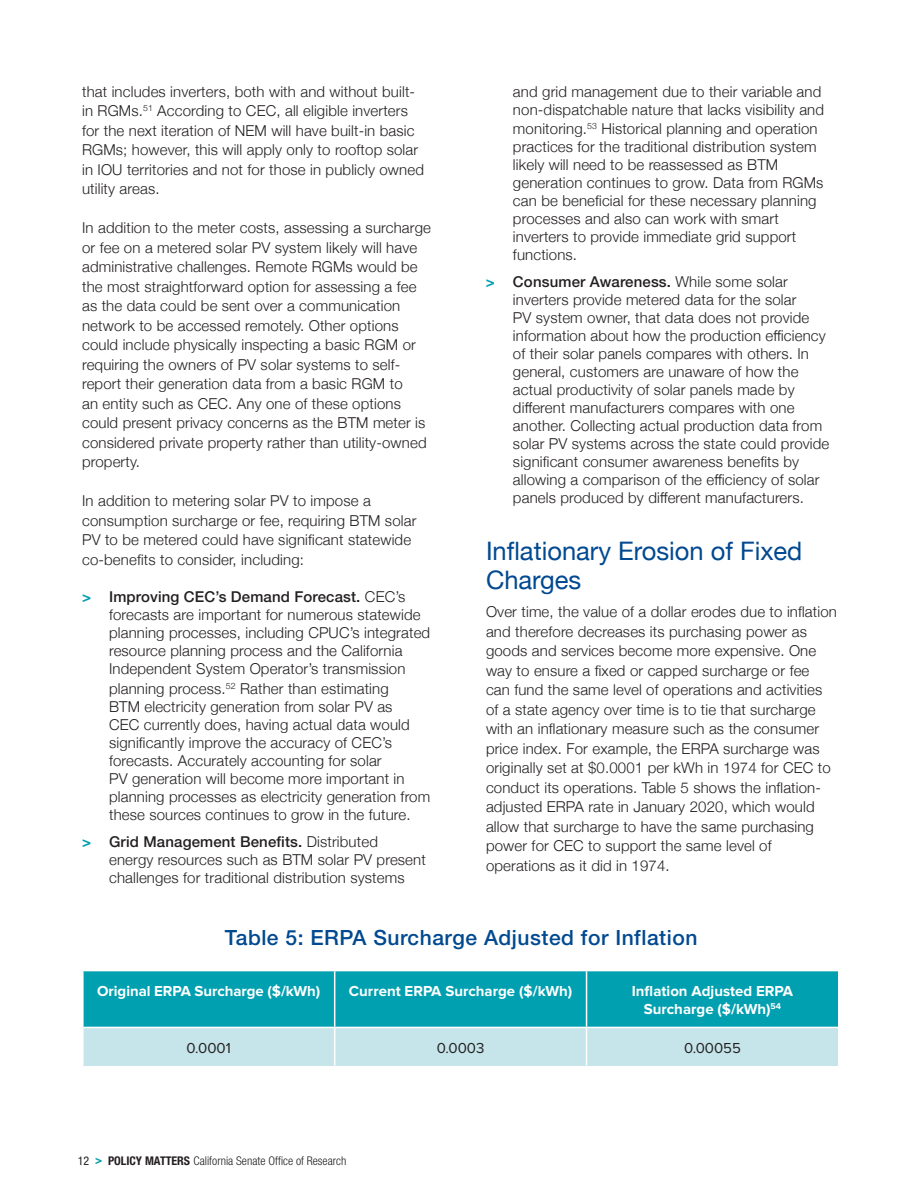
<style>
.page{position:relative;width:918px;height:1188px;background:#fff}
.page>*{position:absolute;margin:0;border:0;box-sizing:border-box;transform-origin:0 0}
.t1{font:25.5px "Helvetica Neue";color:#014990}
.t2{font:500 21px "Helvetica Neue";letter-spacing:.025em;color:#014990}
.t3{font:300 15px/19.5px "Helvetica Neue";letter-spacing:.01em;color:#231f20}
.t4{font:700 15px/18px "Proxima Nova";color:#fff;text-align:center}
.t5{font:500 15px "Helvetica Neue";letter-spacing:.01em;color:#231f20}
.t6{font:15px "Proxima Nova";color:#231f20}
.t7{font:300 condensed 12px "Helvetica Neue";color:#231f20}
.s1{font-weight:700;color:#00a0b0}
.s2{font-weight:300}
.s3{font-weight:500}
.s4{font-weight:400}
.s5{font-weight:700}
</style>
<div class="page">
<div style="left:83px;top:971px;width:252px;height:56px;background:#00a0b0"></div>
<div style="left:335px;top:971px;width:252px;height:56px;background:#00a0b0"></div>
<div style="left:587px;top:971px;width:251px;height:56px;background:#00a0b0"></div>
<div style="left:83px;top:1027px;width:252px;height:39px;background:#c5e5ea"></div>
<div style="left:335px;top:1027px;width:252px;height:39px;background:#c5e5ea"></div>
<div style="left:587px;top:1027px;width:251px;height:39px;background:#c5e5ea"></div>
<hr style="left:82px;top:1027px;width:253px;height:1px;background:#fff">
<hr style="left:82px;top:1028px;width:2px;height:38px;background:#fff">
<hr style="left:335px;top:1027px;width:252px;height:1px;background:#fff">
<hr style="left:334px;top:1028px;width:1px;height:38px;background:#fff">
<hr style="left:587px;top:1027px;width:252px;height:1px;background:#fff">
<hr style="left:586px;top:1028px;width:1px;height:38px;background:#fff">
<hr style="left:586px;top:971px;width:1px;height:56px;background:#fff">
<hr style="left:334px;top:971px;width:1px;height:56px;background:#fff">
<hr style="left:82px;top:971px;width:2px;height:56px;background:#fff">
<p class="t3" style="left:82px;top:80px;width:343px">that includes inverters, both with and without built&shy;in RGMs.<sup>51</sup> According to CEC, all eligible inverters for the next iteration of NEM will have built-in basic RGMs; however, this will apply only to rooftop solar in IOU territories and not for those in publicly owned utility areas.</p>
<p class="t3" style="left:82px;top:217px;width:350px">In addition to the meter costs, assessing a surcharge or fee on a metered solar PV system likely will have administrative challenges. Remote RGMs would be the most straightforward option for assessing a fee as the data could be sent over a communication network to be accessed remotely. Other options could include physically inspecting a basic RGM or requiring the owners of PV solar systems to self&shy;report their generation data from a basic RGM to<br>an entity such as CEC. Any one of these options could present privacy concerns as the BTM meter is considered private property rather than utility-owned property.</p>
<p class="t3" style="left:82px;top:490px;width:336px">In addition to metering solar PV to impose a consumption surcharge or fee, requiring BTM solar</p>
<p class="t3" style="left:82px;top:529px;width:331px">PV to be metered could have significant statewide co-benefits to consider, including:</p>
<p class="t5" style="left:82px;top:588px;width:325px"><span class="s1">&gt;</span> Improving CEC’s Demand Forecast. <span class="s2">CEC’s</span></p>
<p class="t3" style="left:109px;top:604px;width:313px">forecasts are important for numerous statewide</p>
<p class="t3" style="left:109px;top:622px;width:323px">planning processes, including CPUC’s integrated</p>
<p class="t3" style="left:109px;top:640px;width:295px">resource planning process and the California</p>
<p class="t3" style="left:109px;top:658px;width:298px">Independent System Operator’s transmission</p>
<p class="t3" style="left:109px;top:677px;width:281px">planning process.<sup>52</sup> Rather than estimating</p>
<p class="t3" style="left:109px;top:695px;width:285px">BTM electricity generation from solar PV as</p>
<p class="t3" style="left:109px;top:713px;width:302px">CEC currently does, having actual data would</p>
<p class="t3" style="left:109px;top:731px;width:284px">significantly improve the accuracy of CEC’s</p>
<p class="t3" style="left:109px;top:750px;width:323px;line-height:18px">forecasts. Accurately accounting for solar<br>PV generation will become more important in planning processes as electricity generation from these sources continues to grow in the future.</p>
<p class="t5" style="left:82px;top:832px;width:297px"><span class="s1">&gt;</span> Grid Management Benefts. <span class="s2">Distributed</span></p>
<p class="t3" style="left:109px;top:848px;width:318px">energy resources such as BTM solar PV present</p>
<p class="t3" style="left:109px;top:866px;width:297px">challenges for traditional distribution systems</p>
<p class="t3" style="left:513px;top:81px;width:313px;line-height:18px">and grid management due to their variable and non-dispatchable nature that lacks visibility and</p>
<p class="t3" style="left:513px;top:119px;width:312px;line-height:18px">monitoring.<sup>53</sup> Historical planning and operation practices for the traditional distribution system likely will need to be reassessed as BTM generation continues to grow. Data from RGMs</p>
<p class="t3" style="left:513px;top:190px;width:305px">can be beneficial for these necessary planning</p>
<p class="t3" style="left:513px;top:209px;width:285px;line-height:18px">processes and also can work with smart inverters to provide immediate grid support functions.</p>
<p class="t3" style="left:513px;top:272px;width:298px;line-height:18px;text-indent:-27px"><span class="s1">&gt;</span> <span class="s3">Consumer Awareness.</span> While some solar inverters provide metered data for the solar<br>PV system owner, that data does not provide</p>
<p class="t3" style="left:513px;top:325px;width:314px">information about how the production efficiency</p>
<p class="t3" style="left:513px;top:344px;width:297px;line-height:18px">of their solar panels compares with others. In general, customers are unaware of how the actual productivity of solar panels made by</p>
<p class="t3" style="left:513px;top:397px;width:283px">different manufacturers compares with one</p>
<p class="t3" style="left:513px;top:416px;width:318px;line-height:18px">another. Collecting actual production data from solar PV systems across the state could provide</p>
<p class="t3" style="left:513px;top:452px;width:308px;line-height:18px">significant consumer awareness benefits by allowing a comparison of the efficiency of solar panels produced by different manufacturers.</p>
<p class="t1" style="left:486px;top:533px;width:318px">Inflationary Erosion of Fixed</p>
<h2 class="t1" style="left:486px;top:561px;width:97px">Charges</h2>
<p class="t3" style="left:486px;top:601px;width:352px">Over time, the value of a dollar erodes due to inflation</p>
<p class="t3" style="left:486px;top:620px;width:332px">and therefore decreases its purchasing power as goods and services become more expensive. One</p>
<p class="t3" style="left:486px;top:659px;width:325px">way to ensure a fixed or capped surcharge or fee</p>
<p class="t3" style="left:486px;top:679px;width:338px">can fund the same level of operations and activities of a state agency over time is to tie that surcharge</p>
<p class="t3" style="left:486px;top:718px;width:335px">with an inflationary measure such as the consumer</p>
<p class="t3" style="left:486px;top:737px;width:346px">price index. For example, the ERPA surcharge was originally set at $0.0001 per kWh in 1974 for CEC to</p>
<p class="t3" style="left:486px;top:776px;width:337px">conduct its operations. Table 5 shows the inflation-</p>
<p class="t3" style="left:486px;top:796px;width:330px">adjusted ERPA rate in January 2020, which would allow that surcharge to have the same purchasing power for CEC to support the same level of operations as it did in 1974.</p>
<h3 class="t2" style="left:225px;top:925px;width:474px">Table 5: ERPA Surcharge Adjusted for Inflation</h3>
<p class="t4" style="left:97px;top:982px;width:225px">Original ERPA Surcharge ($/kWh)</p>
<p class="t4" style="left:349px;top:982px;width:225px">Current ERPA Surcharge ($/kWh)</p>
<p class="t4" style="left:632px;top:982px;width:163px">Infation Adjusted ERPA<br>Surcharge ($/kWh)<sup>54</sup></p>
<p class="t6" style="left:187px;top:1039px;width:46px">0.0001</p>
<p class="t6" style="left:437px;top:1039px;width:49px">0.0003</p>
<p class="t6" style="left:684px;top:1039px;width:58px">0.00055</p>
<p class="t7" style="left:78px;top:1154px;width:270px"><span class="s4">12</span> <span class="s1">&gt;</span> <span class="s5">POLICY MATTERS</span> California Senate Offce of Research</p>
</div>
